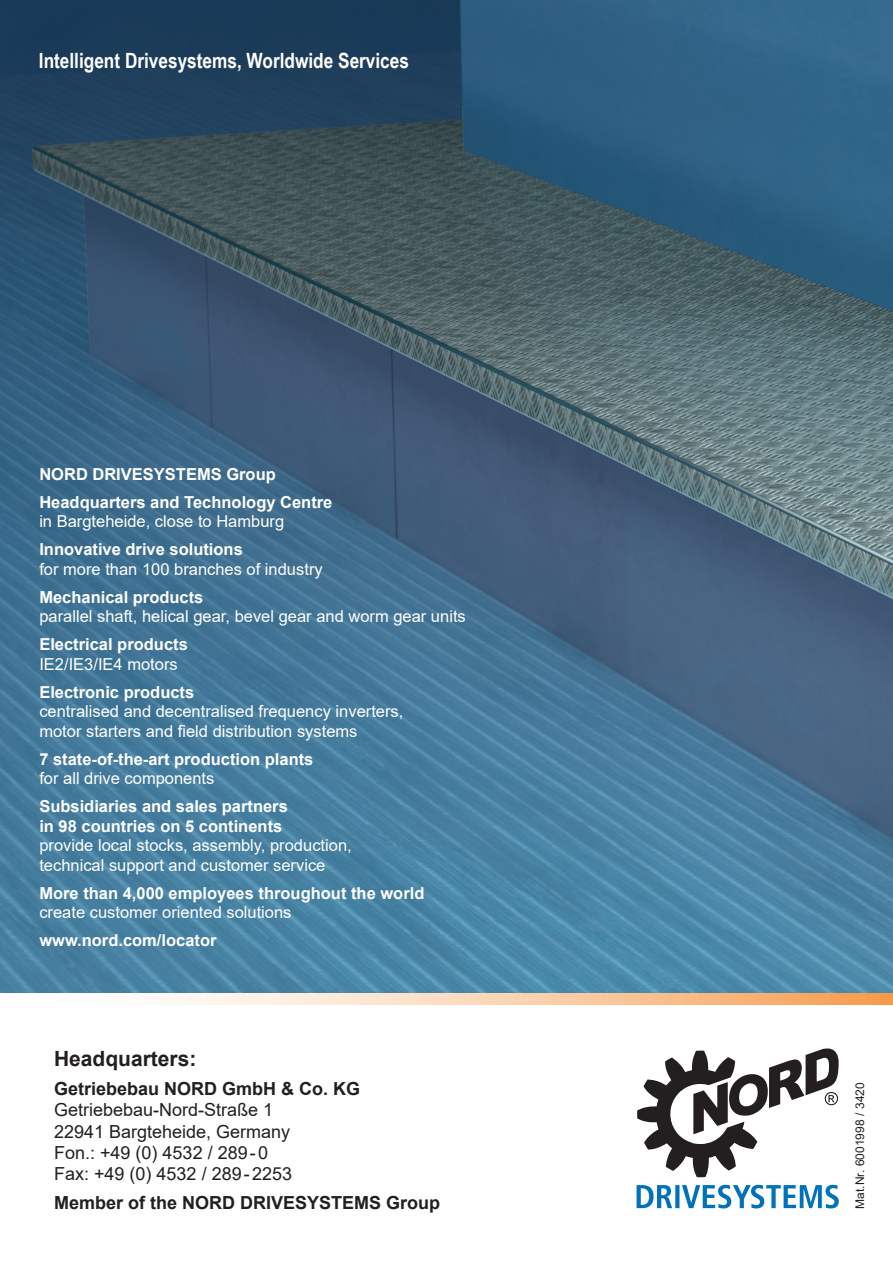
<style>
.page{position:relative;width:893px;height:1263px;background:#fff}
.page>*{position:absolute;margin:0;border:0;box-sizing:border-box;transform-origin:0 0}
.t1{font:700 21px "Arial Narrow";color:#fff}
.t2{font:700 21px "Arial";color:#231f20}
.t3{font:18px/21px "Arial";color:#231f20}
.t4{font:700 18px "Arial";color:#231f20}
.t5{font:16.5px/19.5px "Arial";color:#fff}
.t6{font:700 16.5px/28px "Arial";color:#fff}
.t7{font:12px "Arial";color:#231f20}
</style>
<div class="page">
<svg style="left:156px;top:993px;width:737px;height:12px"></svg>
<img style="left:0;top:0;width:893px;height:993px">
<svg style="left:637px;top:1185px;width:202px;height:23px"></svg>
<svg style="left:637px;top:1048px;width:202px;height:129px"></svg>
<p class="t1" style="left:39px;top:45px;width:372px">Intelligent Drivesystems, Worldwide Services</p>
<p class="t6" style="left:39px;top:460px;width:295px">NORD DRIVESYSTEMS Group<br>Headquarters and Technology Centre</p>
<p class="t5" style="left:39px;top:512px;width:246px">in Bargteheide, close to Hamburg</p>
<p class="t6" style="left:39px;top:536px;width:205px">Innovative drive solutions</p>
<p class="t5" style="left:39px;top:559px;width:285px">for more than 100 branches of industry</p>
<p class="t6" style="left:39px;top:583px;width:166px">Mechanical products</p>
<p class="t5" style="left:39px;top:607px;width:428px">parallel shaft, helical gear, bevel gear and worm gear units</p>
<p class="t6" style="left:39px;top:631px;width:150px">Electrical products</p>
<p class="t5" style="left:39px;top:654px;width:140px">IE2/IE3/IE4 motors</p>
<p class="t6" style="left:39px;top:678px;width:156px">Electronic products</p>
<p class="t5" style="left:39px;top:702px;width:366px">centralised and decentralised frequency inverters, motor starters and field distribution systems</p>
<p class="t6" style="left:39px;top:745px;width:276px">7 state-of-the-art production plants</p>
<p class="t5" style="left:39px;top:769px;width:177px">for all drive components</p>
<p class="t6" style="left:39px;top:797px;width:250px;line-height:19.5px">Subsidiaries and sales partners in 98 countries on 5 continents</p>
<p class="t5" style="left:39px;top:836px;width:314px">provide local stocks, assembly, production, technical support and customer service</p>
<p class="t6" style="left:39px;top:879px;width:387px">More than 4,000 employees throughout the world</p>
<p class="t5" style="left:39px;top:903px;width:254px">create customer oriented solutions</p>
<p class="t6" style="left:39px;top:927px;width:179px">www.nord.com/locator</p>
<p class="t2" style="left:54px;top:1044px;width:144px">Headquarters:</p>
<p class="t4" style="left:54px;top:1076px;width:308px">Getriebebau NORD GmbH &amp; Co. KG</p>
<p class="t3" style="left:54px;top:1099px;width:240px">Getriebebau-Nord-Straße 1<br>22941 Bargteheide, Germany<br>Fon.: +49 (0) 4532 / 289-0<br>Fax: +49 (0) 4532 / 289-2253</p>
<p class="t4" style="left:54px;top:1190px;width:388px">Member of the NORD DRIVESYSTEMS Group</p>
<p class="t7" style="left:852px;top:1209px;width:128px;rotate:-90deg">Mat.Nr. 6001998 / 3420</p>
</div>
